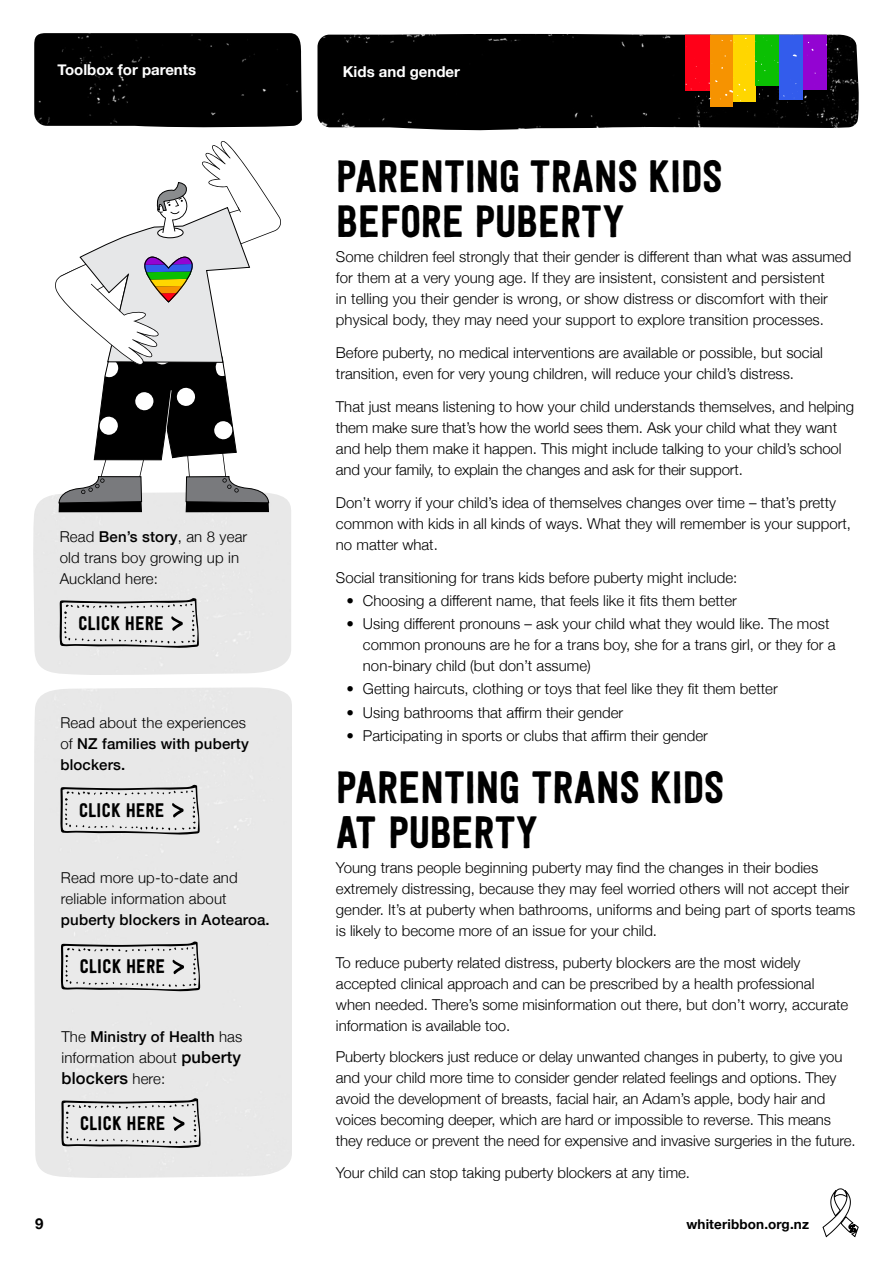
<style>
.page{position:relative;width:893px;height:1263px;background:#fff}
.page>*{position:absolute;margin:0;border:0;box-sizing:border-box;transform-origin:0 0}
.t1{font:45px/45px "Festivo LC Basic";letter-spacing:-.01em;color:#000}
.t2{font:19.5px "Festivo LC Basic";color:#000}
.t3{font:500 16.5px "Helvetica Neue";letter-spacing:.01em;color:#000}
.t4{font:300 15px/21px "Helvetica Neue";color:#000}
.t5{font:500 15px/21px "Helvetica Neue";letter-spacing:.01em;color:#000}
.t6{font:700 15px "Helvetica Neue";color:#fff}
.t7{font:700 15px "Helvetica Neue";color:#000}
.t8{font:700 13.5px "Helvetica Neue";letter-spacing:.01em;color:#000}
.s1{font-weight:500}
.s2{font-weight:300}
.s3{font-weight:500;font-size:16.5px}
.s4{font-weight:300;font-size:15px}
</style>
<div class="page">
<img style="left:317px;top:34px;width:542px;height:97px">
<div style="left:685px;top:34px;width:25px;height:56px;background:#ff0018"></div>
<div style="left:710px;top:34px;width:23px;height:73px;background:#f69301"></div>
<div style="left:733px;top:34px;width:22px;height:68px;background:#ffd600"></div>
<div style="left:755px;top:34px;width:24px;height:52px;background:#0bc003"></div>
<div style="left:779px;top:34px;width:24px;height:66px;background:#335cec"></div>
<div style="left:803px;top:34px;width:24px;height:56px;background:#9304d2"></div>
<svg style="left:759px;top:90px;width:10px;height:7px"></svg>
<svg style="left:783px;top:93px;width:19px;height:11px"></svg>
<svg style="left:686px;top:78px;width:14px;height:24px"></svg>
<svg style="left:706px;top:80px;width:40px;height:21px"></svg>
<div style="left:34px;top:33px;width:268px;height:95px;background:#000"></div>
<svg style="left:60px;top:598px;width:139px;height:50px;background:#ccc"></svg>
<svg style="left:55px;top:141px;width:227px;height:371px"></svg>
<svg style="left:61px;top:1098px;width:140px;height:50px;background:#ccc"></svg>
<svg style="left:60px;top:784px;width:140px;height:51px;background:#ccc"></svg>
<svg style="left:61px;top:941px;width:139px;height:50px;background:#ccc"></svg>
<svg style="left:823px;top:1188px;width:35px;height:50px"></svg>
<p class="t6" style="left:58px;top:57px;width:140px">Toolbox for parents</p>
<p class="t6" style="left:343px;top:60px;width:119px">Kids and gender</p>
<p class="t4" style="left:60px;top:525px;width:189px">Read <span class="s1">Ben’s story</span>, an 8 year old trans boy growing up in<br>Auckland here:</p>
<h2 class="t2" style="left:78px;top:611px;width:87px">CLICK HERE</h2>
<p class="t5" style="left:60px;top:711px;width:190px"><span class="s2">Read about the experiences of</span> NZ families with puberty blockers.</p>
<h2 class="t2" style="left:79px;top:798px;width:87px">CLICK HERE</h2>
<p class="t4" style="left:61px;top:866px;width:178px">Read more up-to-date and reliable information about</p>
<p class="t5" style="left:61px;top:908px;width:210px">puberty blockers in Aotearoa.</p>
<h2 class="t2" style="left:80px;top:954px;width:87px">CLICK HERE</h2>
<p class="t4" style="left:61px;top:1025px;width:183px">The <span class="s1">Ministry of Health</span> has information about <span class="s3">puberty</span></p>
<p class="t3" style="left:61px;top:1065px;width:105px">blockers <span class="s4">here:</span></p>
<h2 class="t2" style="left:80px;top:1111px;width:87px">CLICK HERE</h2>
<h1 class="t1" style="left:336px;top:153px;width:388px">PARENTING TRANS KIDS<br>BEFORE PUBERTY</h1>
<p class="t4" style="left:336px;top:245px;width:517px">Some children feel strongly that their gender is different than what was assumed for them at a very young age. If they are insistent, consistent and persistent<br>in telling you their gender is wrong, or show distress or discomfort with their physical body, they may need your support to explore transition processes.</p>
<p class="t4" style="left:336px;top:341px;width:489px">Before puberty, no medical interventions are available or possible, but social transition, even for very young children, will reduce your child’s distress.</p>
<p class="t4" style="left:336px;top:395px;width:520px">That just means listening to how your child understands themselves, and helping them make sure that’s how the world sees them. Ask your child what they want and help them make it happen. This might include talking to your child’s school and your family, to explain the changes and ask for their support.</p>
<p class="t4" style="left:336px;top:491px;width:517px">Don’t worry if your child’s idea of themselves changes over time – that’s pretty common with kids in all kinds of ways. What they will remember is your support, no matter what.</p>
<p class="t4" style="left:336px;top:566px;width:403px">Social transitioning for trans kids before puberty might include:</p>
<p class="t4" style="left:346px;top:589px;width:392px">• Choosing a different name, that feels like it fits them better</p>
<p class="t4" style="left:363px;top:612px;width:474px;text-indent:-16px">• Using different pronouns – ask your child what they would like. The most common pronouns are he for a trans boy, she for a trans girl, or they for a non-binary child (but don’t assume)</p>
<p class="t4" style="left:346px;top:677px;width:433px">• Getting haircuts, clothing or toys that feel like they fit them better</p>
<p class="t4" style="left:346px;top:701px;width:278px">• Using bathrooms that affirm their gender</p>
<p class="t4" style="left:346px;top:724px;width:363px">• Participating in sports or clubs that affirm their gender</p>
<h1 class="t1" style="left:336px;top:763px;width:390px">PARENTING TRANS KIDS<br>AT PUBERTY</h1>
<p class="t4" style="left:336px;top:856px;width:521px">Young trans people beginning puberty may find the changes in their bodies extremely distressing, because they may feel worried others will not accept their gender. It’s at puberty when bathrooms, uniforms and being part of sports teams is likely to become more of an issue for your child.</p>
<p class="t4" style="left:336px;top:951px;width:514px">To reduce puberty related distress, puberty blockers are the most widely accepted clinical approach and can be prescribed by a health professional when needed. There’s some misinformation out there, but don’t worry, accurate information is available too.</p>
<p class="t4" style="left:336px;top:1045px;width:521px">Puberty blockers just reduce or delay unwanted changes in puberty, to give you and your child more time to consider gender related feelings and options. They avoid the development of breasts, facial hair, an Adam’s apple, body hair and voices becoming deeper, which are hard or impossible to reverse. This means they reduce or prevent the need for expensive and invasive surgeries in the future.</p>
<p class="t4" style="left:336px;top:1161px;width:356px">Your child can stop taking puberty blockers at any time.</p>
<p class="t7" style="left:35px;top:1212px;width:10px">9</p>
<p class="t8" style="left:686px;top:1214px;width:124px">whiteribbon.org.nz</p>
</div>
